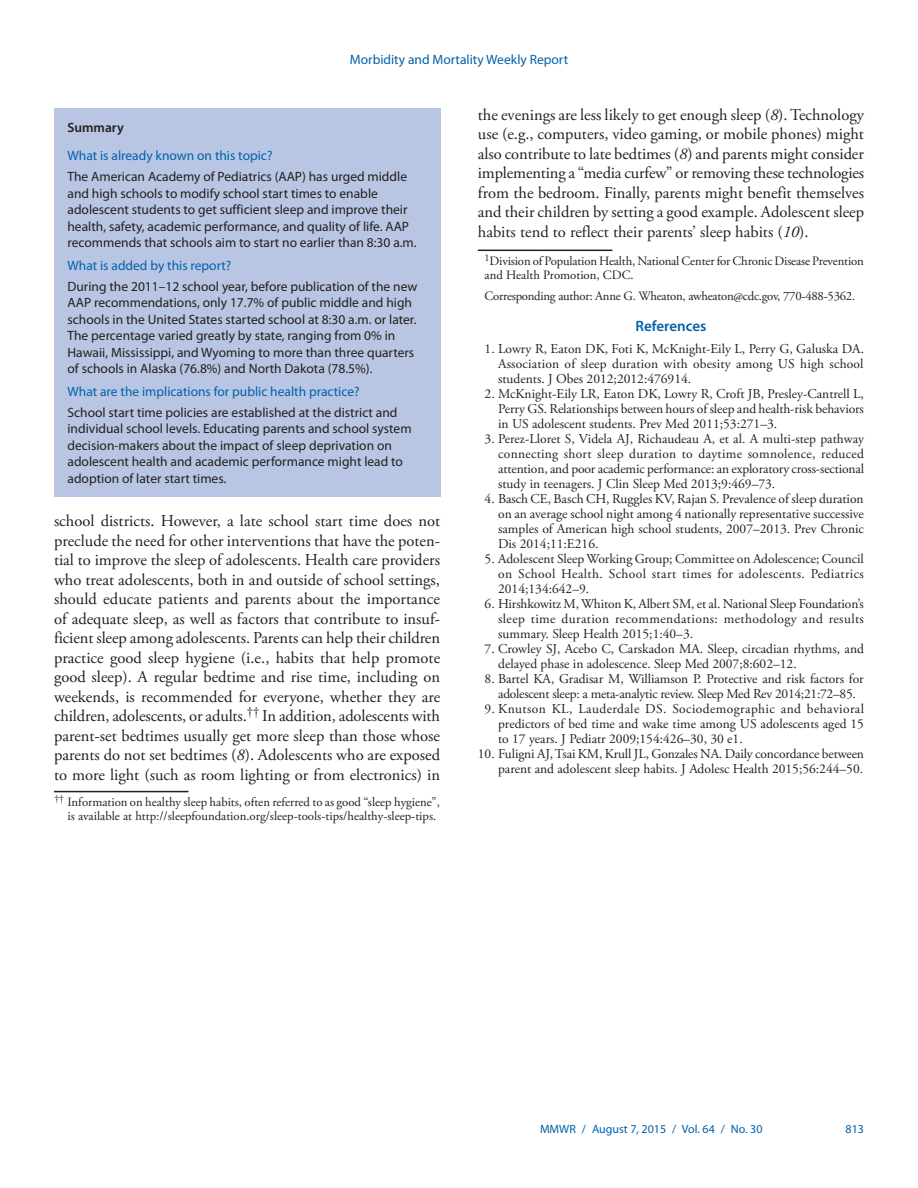
<style>
.page{position:relative;width:918px;height:1188px;background:#fff}
.page>*{position:absolute;margin:0;border:0;box-sizing:border-box;transform-origin:0 0}
.Paragraph{font:16.5px/19.5px "Adobe Garamond Pro";color:#231f20;text-align:justify}
.Ref_Title{font:600 15px "Myriad Pro";color:#0161ab}
.Reference_10{font:13.5px/15px "Adobe Garamond Pro";color:#231f20;text-align:justify}
.Summary_Box_Text{font:13.5px/16.5px "Myriad Pro";color:#231f20}
.Summary_Box_Heading{font:13.5px "Myriad Pro";color:#0161ab}
.Reference_10-2{font:13.5px/15px "Adobe Garamond Pro";letter-spacing:-.02em;color:#231f20;text-align:center}
.Box_Title{font:600 13.5px "Myriad Pro";color:#231f20}
.footnote_w_rule_text{font:12.75px/14.2px "Adobe Garamond Pro";color:#231f20;text-align:right}
.Author_Affiliations{font:12.75px/14.2px "Adobe Garamond Pro";letter-spacing:-.01em;color:#231f20}
.Corresponding_Author{font:12.75px "Adobe Garamond Pro";letter-spacing:-.02em;color:#231f20}
.t1{font:12px "Myriad Pro";color:#0161ab}
.s1{font-style:italic}
</style>
<div class="page">
<hr style="left:478px;top:250px;width:134px;height:1px;background:#231f20">
<div style="left:54px;top:108px;width:386px;height:388px;background:#b8c6e3"></div>
<hr style="left:54px;top:791px;width:134px;height:1px;background:#231f20">
<p class="Summary_Box_Heading" style="left:350px;top:51px;width:220px">Morbidity and Mortality Weekly Report</p>
<p class="Box_Title" style="left:68px;top:119px;width:58px">Summary</p>
<p class="Summary_Box_Heading" style="left:68px;top:147px;width:206px">What is already known on this topic?</p>
<p class="Summary_Box_Text" style="left:68px;top:168px;width:351px">The American Academy of Pediatrics (AAP) has urged middle and high schools to modify school start times to enable adolescent students to get sufficient sleep and improve their health, safety, academic performance, and quality of life. AAP recommends that schools aim to start no earlier than 8:30 a.m.</p>
<p class="Summary_Box_Heading" style="left:68px;top:257px;width:165px">What is added by this report?</p>
<p class="Summary_Box_Text" style="left:68px;top:278px;width:351px">During the 2011–12 school year, before publication of the new AAP recommendations, only 17.7% of public middle and high schools in the United States started school at 8:30 a.m. or later.<br>The percentage varied greatly by state, ranging from 0% in Hawaii, Mississippi, and Wyoming to more than three quarters of schools in Alaska (76.8%) and North Dakota (78.5%).</p>
<p class="Summary_Box_Heading" style="left:68px;top:383px;width:294px">What are the implications for public health practice?</p>
<p class="Summary_Box_Text" style="left:68px;top:404px;width:346px">School start time policies are established at the district and individual school levels. Educating parents and school system decision-makers about the impact of sleep deprivation on adolescent health and academic performance might lead to adoption of later start times.</p>
<p class="Paragraph" style="left:54px;top:512px;width:388px">school districts. However, a late school start time does not preclude the need for other interventions that have the poten&shy;tial to improve the sleep of adolescents. Health care providers who treat adolescents, both in and outside of school settings, should educate patients and parents about the importance of adequate sleep, as well as factors that contribute to insuf&shy;ficient sleep among adolescents. Parents can help their children practice good sleep hygiene (i.e., habits that help promote good sleep). A regular bedtime and rise time, including on weekends, is recommended for everyone, whether they are children, adolescents, or adults.<sup>††</sup> In addition, adolescents with parent-set bedtimes usually get more sleep than those whose parents do not set bedtimes (<span class="s1">8</span>). Adolescents who are exposed to more light (such as room lighting or from electronics) in</p>
<p class="footnote_w_rule_text" style="left:54px;top:795px;width:387px"><sup>††</sup> Information on healthy sleep habits, often referred to as good “sleep hygiene”, is available at http://sleepfoundation.org/sleep-tools-tips/healthy-sleep-tips.</p>
<p class="Paragraph" style="left:478px;top:106px;width:388px">the evenings are less likely to get enough sleep (<span class="s1">8</span>). Technology use (e.g., computers, video gaming, or mobile phones) might also contribute to late bedtimes (<span class="s1">8</span>) and parents might consider implementing a “media curfew” or removing these technologies from the bedroom. Finally, parents might benefit themselves and their children by setting a good example. Adolescent sleep habits tend to reflect their parents’ sleep habits (<span class="s1">10</span>).</p>
<p class="Author_Affiliations" style="left:485px;top:254px;width:381px"><sup>1</sup>Division of Population Health, National Center for Chronic Disease Prevention and Health Promotion, CDC.</p>
<p class="Corresponding_Author" style="left:485px;top:288px;width:372px">Corresponding author: Anne G. Wheaton, awheaton@cdc.gov, 770-488-5362.</p>
<p class="Ref_Title" style="left:636px;top:317px;width:72px">References</p>
<p class="Reference_10" style="left:498px;top:342px;width:367px;text-indent:-14px">1. Lowry R, Eaton DK, Foti K, McKnight-Eily L, Perry G, Galuska DA.<br>Association of sleep duration with obesity among US high school students. J Obes 2012;2012:476914.</p>
<p class="Reference_10" style="left:498px;top:387px;width:367px;text-indent:-14px">2. McKnight-Eily LR, Eaton DK, Lowry R, Croft JB, Presley-Cantrell L, Perry GS. Relationships between hours of sleep and health-risk behaviors in US adolescent students. Prev Med 2011;53:271–3.</p>
<p class="Reference_10" style="left:498px;top:432px;width:368px;text-indent:-14px">3. Perez-Lloret S, Videla AJ, Richaudeau A, et al. A multi-step pathway connecting short sleep duration to daytime somnolence, reduced attention, and poor academic performance: an exploratory cross-sectional study in teenagers. J Clin Sleep Med 2013;9:469–73.</p>
<p class="Reference_10" style="left:498px;top:492px;width:367px;text-indent:-14px">4. Basch CE, Basch CH, Ruggles KV, Rajan S. Prevalence of sleep duration on an average school night among 4 nationally representative successive samples of American high school students, 2007–2013. Prev Chronic Dis 2014;11:E216.</p>
<p class="Reference_10" style="left:498px;top:552px;width:367px;text-indent:-14px">5. Adolescent Sleep Working Group; Committee on Adolescence; Council on School Health. School start times for adolescents. Pediatrics 2014;134:642–9.</p>
<p class="Reference_10" style="left:498px;top:597px;width:367px;text-indent:-14px">6. Hirshkowitz M, Whiton K, Albert SM, et al. National Sleep Foundation’s sleep time duration recommendations: methodology and results summary. Sleep Health 2015;1:40–3.</p>
<p class="Reference_10" style="left:498px;top:642px;width:367px;text-indent:-14px">7. Crowley SJ, Acebo C, Carskadon MA. Sleep, circadian rhythms, and delayed phase in adolescence. Sleep Med 2007;8:602–12.</p>
<p class="Reference_10-2" style="left:485px;top:672px;width:381px">8. Bartel KA, Gradisar M, Williamson P. Protective and risk factors for adolescent sleep: a meta-analytic review. Sleep Med Rev 2014;21:72–85.</p>
<p class="Reference_10" style="left:498px;top:702px;width:368px;text-indent:-14px">9. Knutson KL, Lauderdale DS. Sociodemographic and behavioral predictors of bed time and wake time among US adolescents aged 15 to 17 years. J Pediatr 2009;154:426–30, 30 e1.</p>
<p class="Reference_10" style="left:478px;top:747px;width:388px;text-align:right">10. Fuligni AJ, Tsai KM, Krull JL, Gonzales NA. Daily concordance between parent and adolescent sleep habits. J Adolesc Health 2015;56:244–50.</p>
<p class="t1" style="left:540px;top:1121px;width:224px">MMWR / August 7, 2015 / Vol. 64 / No. 30</p>
<p class="t1" style="left:846px;top:1121px;width:20px">813</p>
</div>
